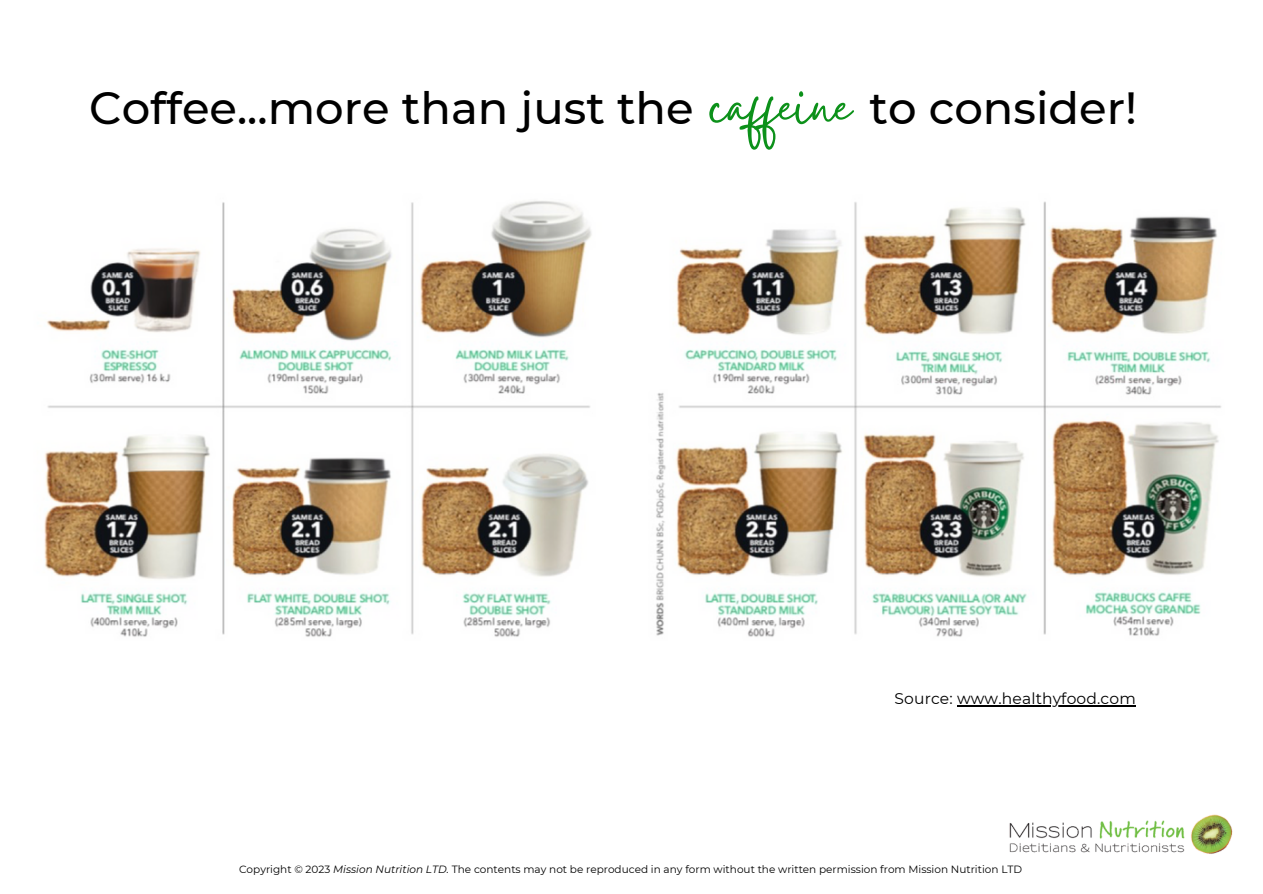
<style>
.page{position:relative;width:1263px;height:894px;background:#fff}
.page>*{position:absolute;margin:0;border:0;box-sizing:border-box;transform-origin:0 0}
.t1{font:75px "Gistesy";color:#0c911a}
.t2{font:500 45px "Montserrat";color:#000}
.t3{font:15.45px "Montserrat";letter-spacing:.01em;color:#000}
.t4{font:10.5px "Montserrat";color:#000}
.s1{font-style:italic}
</style>
<div class="page">
<img style="left:44px;top:201px;width:1177px;height:506px">
<hr style="left:957px;top:705px;width:179px;height:1px;background:#000">
<img style="left:1009px;top:814px;width:224px;height:40px">
<p class="t2" style="left:89px;top:80px;width:606px">Coffee...more than just the</p>
<p class="t1" style="left:709px;top:54px;width:143px">caffeine</p>
<p class="t2" style="left:869px;top:80px;width:269px">to consider!</p>
<p class="t3" style="left:894px;top:689px;width:243px">Source: www.healthyfood.com</p>
<p class="t4" style="left:239px;top:862px;width:785px">Copyright © 2023 <span class="s1">Mission Nutrition LTD.</span> The contents may not be reproduced in any form without the written permission from Mission Nutrition LTD</p>
</div>
